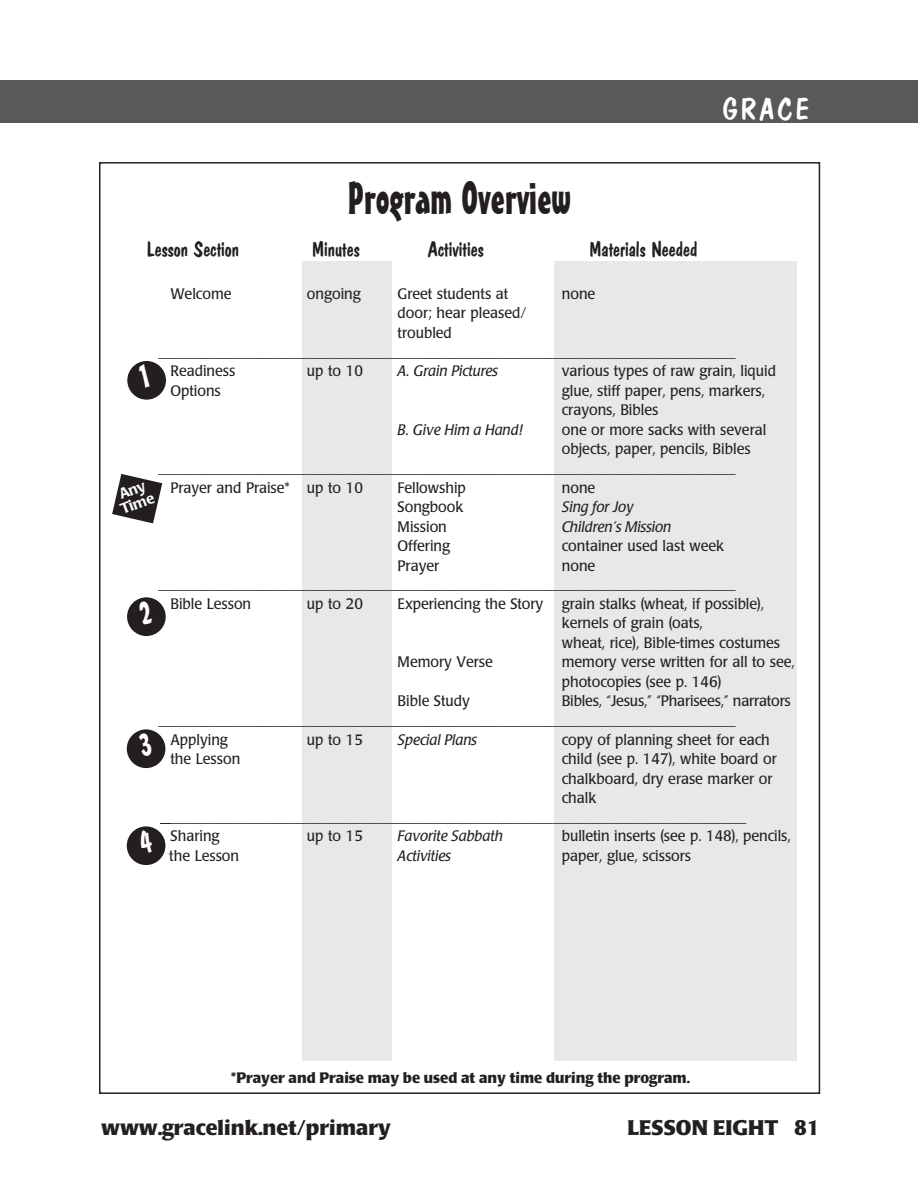
<style>
.page{position:relative;width:918px;height:1202px;background:#fff}
.page>*{position:absolute;margin:0;border:0;box-sizing:border-box;transform-origin:0 0}
.section_title{font:45px "Mister Earl BT";color:#231f20}
.t1{font:30px "Dom Casual D";letter-spacing:.1em;color:#fff}
.section_title-2{font:21px "Dom Casual D";color:#231f20}
.t2{font:700 21px "Poppl Laudatio";color:#231f20}
.body{font:15px/19.5px "Poppl Laudatio";color:#231f20;scale:.95 1}
.P_overview_body{font:15px "Poppl Laudatio";color:#231f20;scale:.95 1}
.body-2{font:italic 15px "Poppl Laudatio";color:#231f20}
.body-Xindent{font:700 15px "Poppl Laudatio";color:#231f20}
.t3{font:500 14.7px/14.5px "Poppl Laudatio";color:#fff}
</style>
<div class="page">
<div style="left:302px;top:261px;width:90px;height:799px;background:#e7e8e8"></div>
<div style="left:554px;top:261px;width:243px;height:799px;background:#e7e8e8"></div>
<div style="left:127px;top:597px;width:39px;height:39px;background:#231f20;border-radius:50%"></div>
<div style="left:0;top:80px;width:27px;height:43px;background:#58595b"></div>
<div style="left:127px;top:361px;width:39px;height:39px;background:#231f20;border-radius:50%"></div>
<svg style="left:112px;top:474px;width:50px;height:49px"></svg>
<div style="left:127px;top:729px;width:38px;height:39px;background:#231f20;border-radius:50%"></div>
<div style="left:27px;top:80px;width:891px;height:43px;background:#58595b"></div>
<div style="left:127px;top:826px;width:38px;height:39px;background:#231f20;border-radius:50%"></div>
<p class="section_title" style="left:348px;top:171px;width:225px">Program Overview</p>
<p class="section_title-2" style="left:147px;top:237px;width:94px">Lesson Section</p>
<p class="section_title-2" style="left:312px;top:237px;width:49px">Minutes</p>
<p class="section_title-2" style="left:428px;top:237px;width:58px">Activities</p>
<p class="section_title-2" style="left:589px;top:237px;width:109px">Materials Needed</p>
<p class="t1" style="left:722px;top:92px;width:88px">GRACE</p>
<p class="P_overview_body" style="left:170px;top:285px;width:66px">Welcome</p>
<p class="P_overview_body" style="left:307px;top:285px;width:58px">ongoing</p>
<p class="P_overview_body" style="left:398px;top:285px;width:118px">Greet students at</p>
<p class="P_overview_body" style="left:562px;top:285px;width:37px">none</p>
<p class="body" style="left:398px;top:304px;width:137px">door; hear pleased/</p>
<p class="body" style="left:398px;top:323px;width:59px">troubled</p>
<p class="P_overview_body" style="left:158px;top:343px;width:609px">_________________________________________________________________________________</p>
<p class="body" style="left:170px;top:361px;width:70px">Readiness</p>
<p class="body" style="left:307px;top:361px;width:60px">up to 10</p>
<p class="body-2" style="left:398px;top:362px;width:102px">A. Grain Pictures</p>
<p class="body" style="left:562px;top:361px;width:227px">various types of raw grain, liquid</p>
<p class="body" style="left:170px;top:381px;width:55px">Options</p>
<p class="body" style="left:562px;top:381px;width:215px">glue, stiff paper, pens, markers, crayons, Bibles</p>
<p class="body-2" style="left:398px;top:421px;width:127px">B. Give Him a Hand!</p>
<p class="body" style="left:562px;top:420px;width:217px">one or more sacks with several</p>
<p class="body" style="left:562px;top:439px;width:200px">objects, paper, pencils, Bibles</p>
<p class="P_overview_body" style="left:158px;top:459px;width:609px">_________________________________________________________________________________</p>
<p class="body" style="left:170px;top:478px;width:204px">Prayer and Praise* up to 10</p>
<p class="body" style="left:398px;top:478px;width:73px">Fellowship</p>
<p class="body" style="left:562px;top:478px;width:37px">none</p>
<p class="body" style="left:398px;top:497px;width:71px">Songbook</p>
<p class="body-2" style="left:562px;top:498px;width:73px">Sing for Joy</p>
<p class="body" style="left:398px;top:517px;width:53px">Mission</p>
<p class="body-2" style="left:562px;top:518px;width:111px">Children’s Mission</p>
<p class="body" style="left:398px;top:536px;width:57px">Offering</p>
<p class="body" style="left:562px;top:536px;width:172px">container used last week</p>
<p class="body" style="left:398px;top:556px;width:45px">Prayer</p>
<p class="body" style="left:562px;top:556px;width:37px">none</p>
<p class="P_overview_body" style="left:158px;top:575px;width:609px">_________________________________________________________________________________</p>
<p class="body" style="left:170px;top:594px;width:87px">Bible Lesson</p>
<p class="body" style="left:307px;top:594px;width:60px">up to 20</p>
<p class="body" style="left:398px;top:594px;width:387px">Experiencing the Story grain stalks (wheat, if possible),</p>
<p class="body" style="left:562px;top:613px;width:150px">kernels of grain (oats,</p>
<p class="body" style="left:562px;top:633px;width:231px">wheat, rice), Bible-times costumes</p>
<p class="body" style="left:398px;top:652px;width:102px">Memory Verse</p>
<p class="body" style="left:562px;top:652px;width:247px">memory verse written for all to see,</p>
<p class="body" style="left:562px;top:672px;width:169px">photocopies (see p. 146)</p>
<p class="body" style="left:398px;top:691px;width:78px">Bible Study</p>
<p class="body" style="left:562px;top:691px;width:243px">Bibles, “Jesus,” “Pharisees,” narrators</p>
<p class="P_overview_body" style="left:158px;top:711px;width:609px">_________________________________________________________________________________</p>
<p class="body" style="left:170px;top:730px;width:62px">Applying</p>
<p class="body" style="left:307px;top:730px;width:60px">up to 15</p>
<p class="body-2" style="left:398px;top:731px;width:81px">Special Plans</p>
<p class="body" style="left:562px;top:730px;width:221px">copy of planning sheet for each</p>
<p class="body" style="left:170px;top:749px;width:75px">the Lesson</p>
<p class="body" style="left:562px;top:749px;width:228px">child (see p. 147), white board or</p>
<p class="body" style="left:562px;top:769px;width:223px">chalkboard, dry erase marker or</p>
<p class="body" style="left:562px;top:788px;width:38px">chalk</p>
<p class="P_overview_body" style="left:169px;top:808px;width:609px">_________________________________________________________________________________</p>
<p class="body" style="left:171px;top:826px;width:53px">Sharing</p>
<p class="body" style="left:307px;top:826px;width:60px">up to 15</p>
<p class="body-2" style="left:398px;top:827px;width:107px">Favorite Sabbath</p>
<p class="body" style="left:562px;top:826px;width:243px">bulletin inserts (see p. 148), pencils,</p>
<p class="body" style="left:169px;top:846px;width:75px">the Lesson</p>
<p class="body-2" style="left:398px;top:847px;width:55px">Activities</p>
<p class="body" style="left:562px;top:846px;width:138px">paper, glue, scissors</p>
<p class="t3" style="left:113px;top:489px;width:37px;rotate:-21deg">Any<br>Time</p>
<p class="body-Xindent" style="left:231px;top:1068px;width:460px">*Prayer and Praise may be used at any time during the program.</p>
<p class="t2" style="left:101px;top:1115px;width:291px">www.gracelink.net/primary</p>
<p class="t2" style="left:627px;top:1115px;width:194px">LESSON EIGHT 81</p>
</div>
